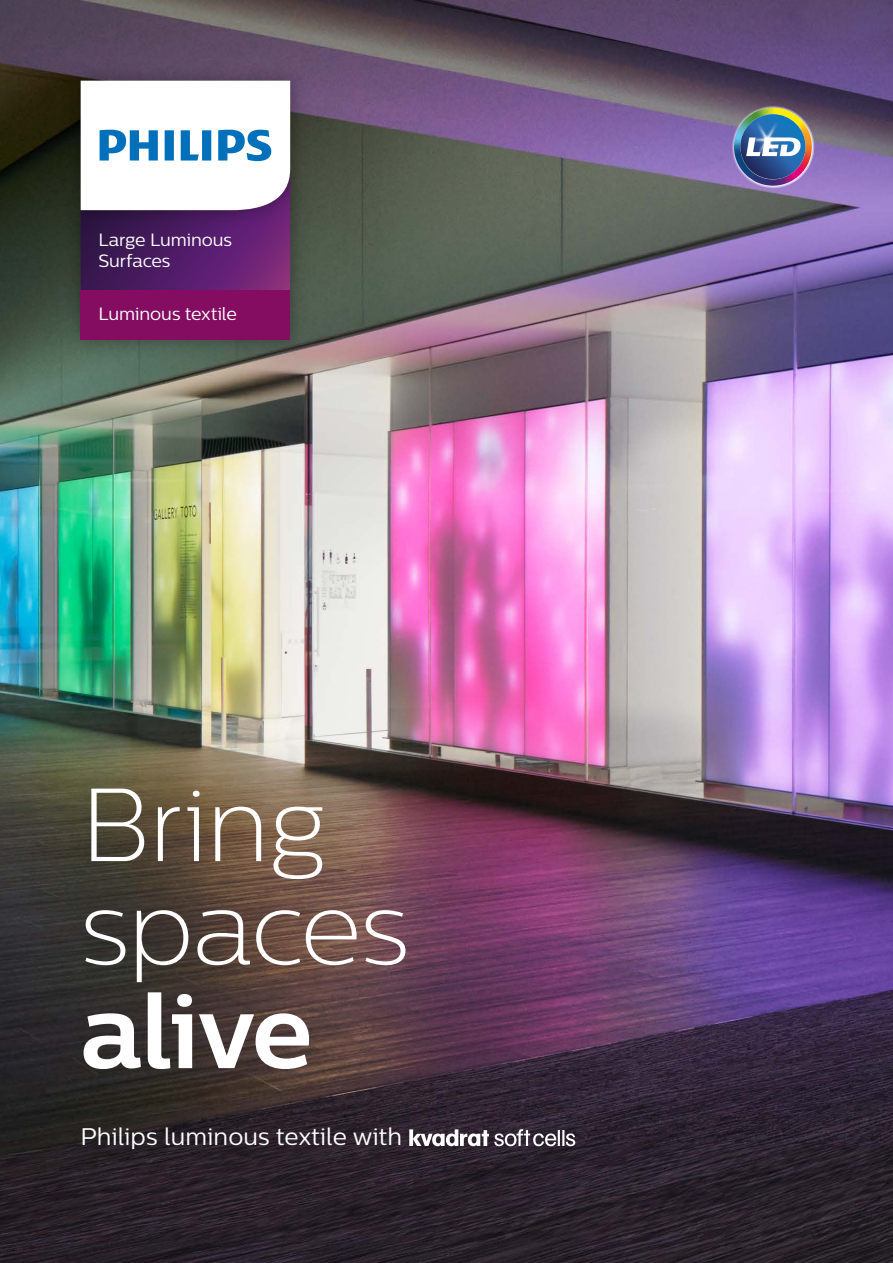
<style>
.page{position:relative;width:893px;height:1263px;background:#fff}
.page>*{position:absolute;margin:0;border:0;box-sizing:border-box;transform-origin:0 0}
.t1{font:103.5px/103.5px "Centrale Sans X Light";letter-spacing:-.015em;color:#fff}
.t2{font:700 103.5px "Centrale Sans";letter-spacing:-.02em;color:#fff}
.t3{font:24px "Centrale Sans";letter-spacing:.005em;color:#fff}
.t4{font:17.7px/21.3px "Centrale Sans";letter-spacing:-.01em;color:#fff}
</style>
<div class="page">
<img style="left:0;top:0;width:893px;height:1263px">
<svg style="left:21px;top:746px;width:396px;height:267px;background:#624f43"></svg>
<svg style="left:409px;top:1129px;width:166px;height:17px"></svg>
<svg style="left:731px;top:105px;width:83px;height:83px"></svg>
<img style="left:734px;top:108px;width:76px;height:78px">
<img style="left:56px;top:236px;width:259px;height:29px">
<img style="left:56px;top:56px;width:259px;height:180px">
<svg style="left:81px;top:81px;width:209px;height:184px"></svg>
<img style="left:56px;top:265px;width:259px;height:100px">
<div style="left:81px;top:290px;width:209px;height:50px;background:#840d62"></div>
<p class="t4" style="left:99px;top:229px;width:135px">Large Luminous<br>Surfaces</p>
<p class="t4" style="left:99px;top:303px;width:140px">Luminous textile</p>
<h1 class="t1" style="left:80px;top:772px;width:331px">Bring spaces</h1>
<h1 class="t2" style="left:80px;top:969px;width:234px">alive</h1>
<h2 class="t3" style="left:80px;top:1122px;width:323px">Philips luminous textile with</h2>
</div>
